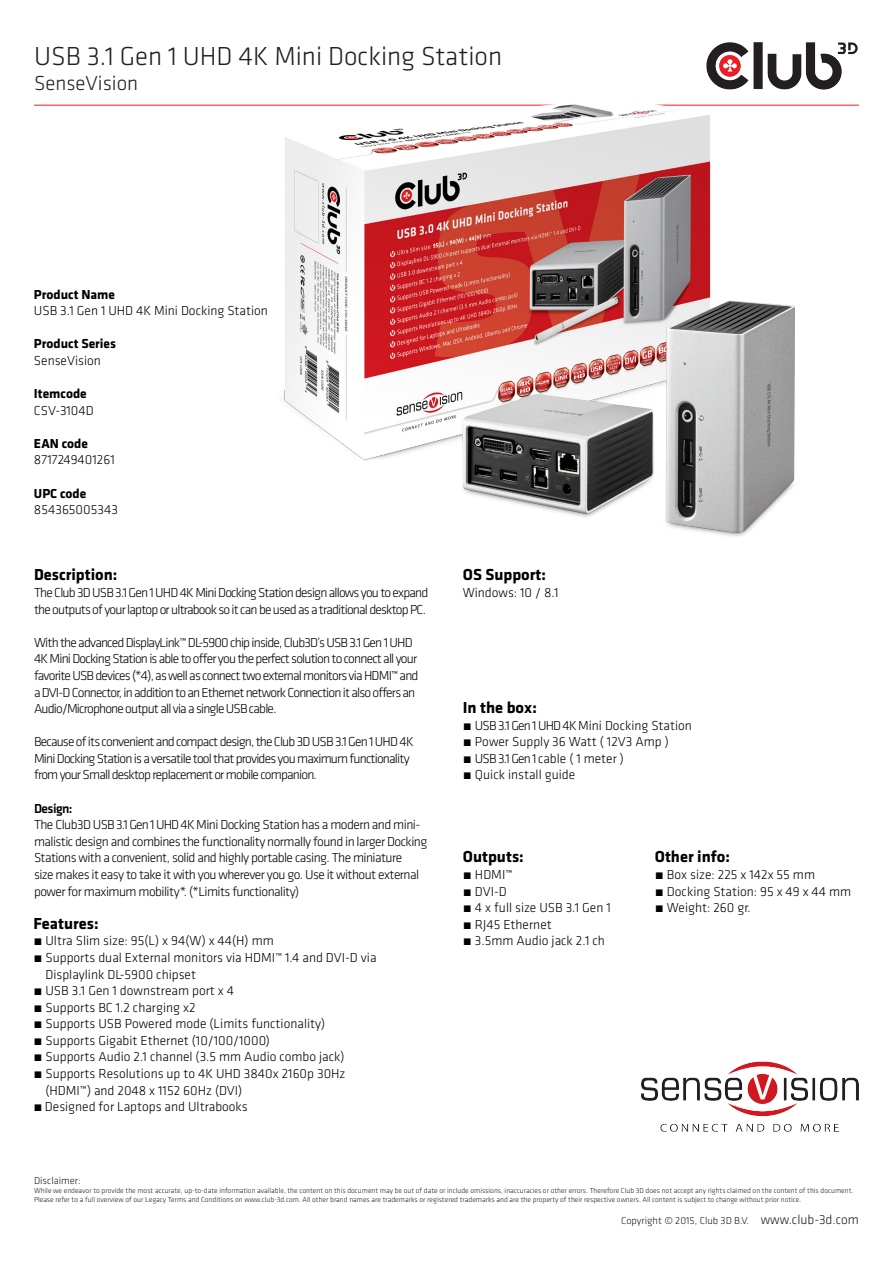
<style>
.page{position:relative;width:893px;height:1263px;background:#fff}
.page>*{position:absolute;margin:0;border:0;box-sizing:border-box;transform-origin:0 0}
.t1{font:300 27px "Klavika";color:#231f20}
.t2{font:300 21px "Klavika";color:#231f20}
.t3{font:700 16.5px "Klavika";color:#000}
.t4{font:300 13.5px "Klavika";color:#000}
.t5{font:300 13.5px/16.6px "Klavika";letter-spacing:-.06em;color:#000}
.t6{font:300 13.5px/16.6px "Klavika";letter-spacing:-.04em;color:#000}
.t7{font:700 13.5px "Klavika";color:#000}
.t8{font:500 13.5px "Klavika";letter-spacing:-.04em;color:#000}
.t9{font:300 10.5px "Klavika";color:#231f20}
.t10{font:300 7.5px/9px "Klavika";color:#231f20}
.s1{color:#fff}
.s2{font-size:13.5px}
</style>
<div class="page">
<img style="left:854px;top:43px;width:4px;height:11px">
<hr style="left:34px;top:105px;width:825px;height:1px;background:#ee1d23">
<img style="left:255px;top:42px;width:599px;height:495px">
<img style="left:641px;top:1061px;width:218px;height:71px">
<p class="t1" style="left:34px;top:40px;width:470px">USB 3.1 Gen 1 UHD 4K Mini Docking Station</p>
<p class="t2" style="left:34px;top:70px;width:106px">SenseVision</p>
<p class="t7" style="left:34px;top:284px;width:83px">Product Name</p>
<p class="t4" style="left:34px;top:302px;width:236px">USB 3.1 Gen 1 UHD 4K Mini Docking Station</p>
<p class="t7" style="left:34px;top:334px;width:84px">Product Series</p>
<p class="t4" style="left:34px;top:352px;width:68px">SenseVision</p>
<p class="t7" style="left:34px;top:384px;width:54px">Itemcode</p>
<p class="t4" style="left:34px;top:402px;width:61px">CSV-3104D</p>
<p class="t7" style="left:34px;top:433px;width:56px">EAN code</p>
<p class="t4" style="left:34px;top:452px;width:82px">8717249401261</p>
<p class="t7" style="left:34px;top:483px;width:54px">UPC code</p>
<p class="t4" style="left:34px;top:501px;width:86px">854365005343</p>
<p class="t3" style="left:34px;top:563px;width:85px">Description:</p>
<p class="t5" style="left:34px;top:584px;width:396px">The Club 3D USB 3.1 Gen 1 UHD 4K Mini Docking Station design allows you to expand the outputs of your laptop or ultrabook so it can be used as a traditional desktop PC.</p>
<p class="t5" style="left:34px;top:634px;width:386px">With the advanced DisplayLink™ DL-5900 chip inside, Club3D’s USB 3.1 Gen 1 UHD 4K Mini Docking Station is able to offer you the perfect solution to connect all your favorite USB devices (*4), as well as connect two external monitors via HDMI™ and a DVI-D Connector, in addition to an Ethernet network Connection it also offers an Audio/Microphone output all via a single USB cable.</p>
<p class="t5" style="left:34px;top:733px;width:381px">Because of its convenient and compact design, the Club 3D USB 3.1 Gen 1 UHD 4K<br>Mini Docking Station is a versatile tool that provides you maximum functionality from your Small desktop replacement or mobile companion.</p>
<p class="t8" style="left:34px;top:799px;width:40px">Design:</p>
<p class="t6" style="left:34px;top:816px;width:395px">The Club3D USB 3.1 Gen 1 UHD 4K Mini Docking Station has a modern and mini&shy;malistic design and combines the functionality normally found in larger Docking Stations with a convenient, solid and highly portable casing. The miniature<br>size makes it easy to take it with you wherever you go. Use it without external power for maximum mobility*. (*Limits functionality)</p>
<p class="t3" style="left:33px;top:911px;width:67px">Features:</p>
<p class="t4" style="left:33px;top:933px;width:242px">• Ultra Slim size: 95(L) x 94(W) x 44(H) mm</p>
<p class="t4" style="left:33px;top:949px;width:345px">• Supports dual External monitors via HDMI™ 1.4 and DVI-D via</p>
<p class="t4" style="left:33px;top:966px;width:164px"><span class="s1">•</span> Displaylink DL-5900 chipset</p>
<p class="t4" style="left:33px;top:982px;width:202px">• USB 3.1 Gen 1 downstream port x 4</p>
<p class="t4" style="left:33px;top:999px;width:164px">• Supports BC 1.2 charging x2</p>
<p class="t4" style="left:33px;top:1016px;width:293px">• Supports USB Powered mode (Limits functionality)</p>
<p class="t4" style="left:33px;top:1032px;width:238px">• Supports Gigabit Ethernet (10/100/1000)</p>
<p class="t4" style="left:33px;top:1049px;width:313px">• Supports Audio 2.1 channel (3.5 mm Audio combo jack)</p>
<p class="t4" style="left:33px;top:1065px;width:314px">• Supports Resolutions up to 4K UHD 3840x 2160p 30Hz</p>
<p class="t4" style="left:33px;top:1082px;width:210px"><span class="s1">•</span> (HDMI™) and 2048 x 1152 60Hz (DVI)</p>
<p class="t4" style="left:33px;top:1098px;width:216px">• Designed for Laptops and Ultrabooks</p>
<p class="t3" style="left:463px;top:563px;width:85px">OS Support:</p>
<p class="t4" style="left:463px;top:584px;width:97px">Windows: 10 / 8.1</p>
<p class="t3" style="left:463px;top:696px;width:76px">In the box:</p>
<p class="t4" style="left:463px;top:717px;width:231px">• USB 3.1 Gen 1 UHD 4K Mini Docking Station</p>
<p class="t4" style="left:463px;top:734px;width:207px">• Power Supply 36 Watt ( 12V3 Amp )</p>
<p class="t4" style="left:463px;top:750px;width:163px">• USB 3.1 Gen 1 cable ( 1 meter )</p>
<p class="t4" style="left:463px;top:767px;width:114px">• Quick install guide</p>
<p class="t3" style="left:463px;top:845px;width:62px">Outputs:</p>
<p class="t6" style="left:463px;top:866px;width:51px">• HDMI™</p>
<p class="t6" style="left:463px;top:883px;width:46px">• DVI-D</p>
<p class="t4" style="left:463px;top:899px;width:149px">• 4 x full size USB 3.1 Gen 1</p>
<p class="t4" style="left:463px;top:916px;width:90px">• RJ45 Ethernet</p>
<p class="t4" style="left:463px;top:933px;width:144px">• 3.5mm Audio jack 2.1 ch</p>
<p class="t3" style="left:655px;top:845px;width:77px">Other info:</p>
<p class="t4" style="left:655px;top:866px;width:162px">• Box size: 225 x 142x 55 mm</p>
<p class="t4" style="left:655px;top:883px;width:198px">• Docking Station: 95 x 49 x 44 mm</p>
<p class="t4" style="left:655px;top:899px;width:98px">• Weight: 260 gr.</p>
<p class="t9" style="left:34px;top:1174px;width:48px">Disclaimer:</p>
<p class="t10" style="left:34px;top:1185px;width:821px">While we endeavor to provide the most accurate, up-to-date information available, the content on this document may be out of date or include omissions, inaccuracies or other errors. Therefore Club 3D does not accept any rights claimed on the content of this document.<br>Please refer to a full overview of our Legacy Terms and Conditions on www.club-3d.com. All other brand names are trademarks or registered trademarks and are the property of their respective owners. All content is subject to change without prior notice.</p>
<p class="t9" style="left:621px;top:1214px;width:239px">Copyright © 2015, Club 3D B.V. <span class="s2">www.club-3d.com</span></p>
</div>
